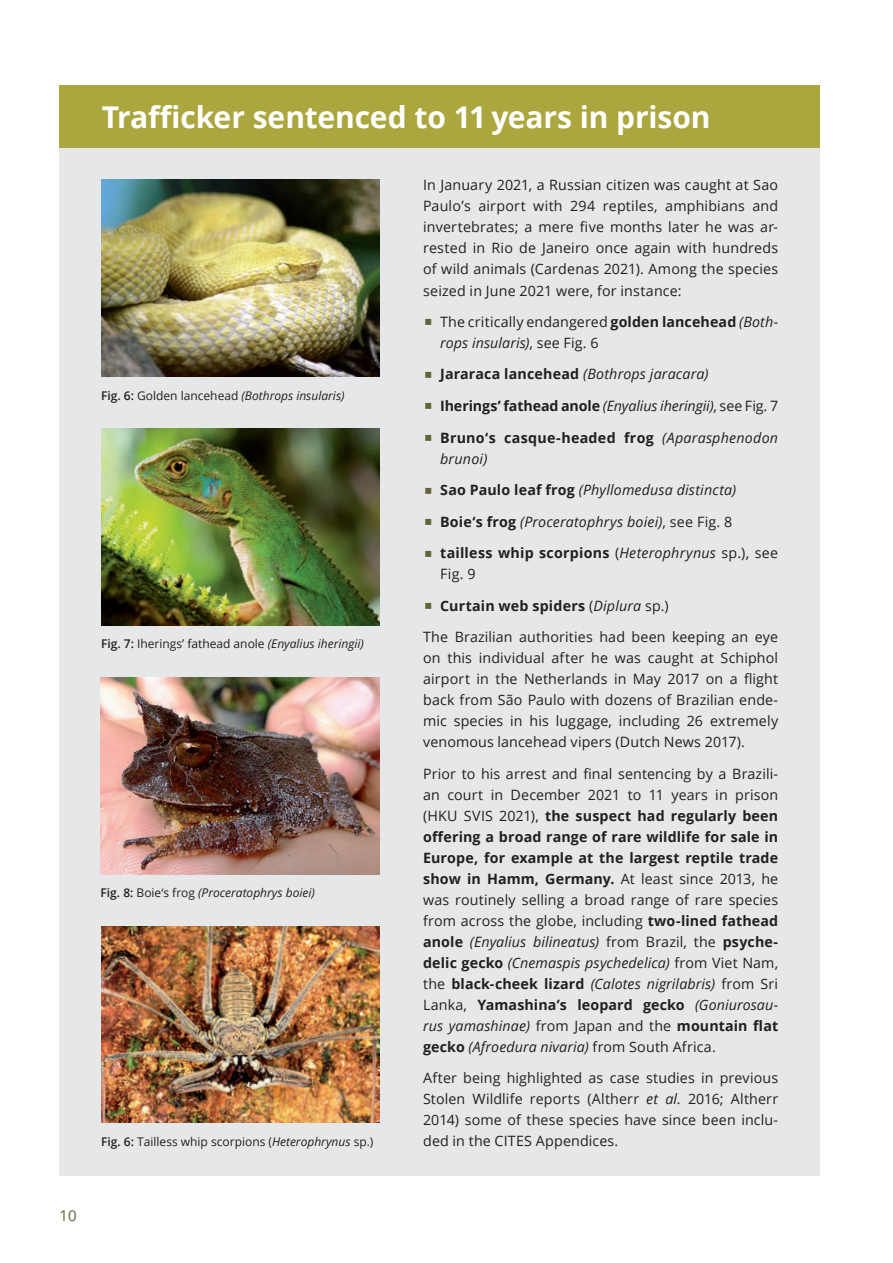
<style>
.page{position:relative;width:893px;height:1263px;background:#fff}
.page>*{position:absolute;margin:0;border:0;box-sizing:border-box;transform-origin:0 0}
.t1{font:700 30px "Open Sans";letter-spacing:-.005em;color:#fff}
.t2{font:15px "Open Sans";color:#636436}
.t3{font:14.25px/21px "Open Sans";letter-spacing:.01em;color:#231f20;text-align:justify}
.t4{font:700 14.25px/21px "Open Sans";letter-spacing:.015em;color:#231f20}
.t5{font:italic 14.25px "Open Sans";letter-spacing:.01em;color:#231f20}
.t6{font:700 14.25px "Open Sans";letter-spacing:-.005em;color:#231f20}
.t7{font:12px "Open Sans";color:#231f20}
.t8{font:italic 12px "Open Sans";color:#231f20}
.s1{font-weight:600;font-style:normal}
.s2{font-style:normal}
.s3{font-weight:600}
.s4{font-style:italic}
.s5{font-weight:700}
.s6{font-weight:700;font-style:normal}
.s7{font-weight:400;font-style:italic}
.s8{font-weight:400}
</style>
<div class="page">
<div style="left:60px;top:148px;width:760px;height:1028px;background:#e6e7e9"></div>
<div style="left:60px;top:86px;width:760px;height:62px;background:#aba63d"></div>
<img style="left:101px;top:180px;width:279px;height:196px">
<img style="left:101px;top:428px;width:279px;height:197px">
<img style="left:101px;top:677px;width:278px;height:197px">
<img style="left:101px;top:926px;width:279px;height:197px">
<p class="t2" style="left:60px;top:1206px;width:19px">10</p>
<h1 class="t1" style="left:102px;top:96px;width:610px">Trafficker sentenced to 11 years in prison</h1>
<p class="t8" style="left:101px;top:387px;width:245px"><span class="s1">Fig. 6:</span> <span class="s2">Golden lancehead</span> (Bothrops insularis)</p>
<p class="t7" style="left:101px;top:636px;width:264px"><span class="s3">Fig. 7:</span> Iherings’ fathead anole <span class="s4">(Enyalius iheringii)</span></p>
<p class="t8" style="left:101px;top:885px;width:216px"><span class="s1">Fig. 8:</span> <span class="s2">Boie‘s frog</span> (Proceratophrys boiei)</p>
<p class="t7" style="left:101px;top:1133px;width:274px"><span class="s3">Fig. 6:</span> Tailless whip scorpions (<span class="s4">Heterophrynus</span> sp.)</p>
<p class="t3" style="left:423px;top:174px;width:357px">In January 2021, a Russian citizen was caught at Sao Paulo’s airport with 294 reptiles, amphibians and invertebrates; a mere five months later he was ar&shy;rested in Rio de Janeiro once again with hundreds of wild animals (Cardenas 2021). Among the species seized in June 2021 were, for instance:</p>
<p class="t3" style="left:440px;top:311px;width:340px">The critically endangered <span class="s5">golden lancehead</span> <span class="s4">(Both&shy;rops insularis)</span>, see Fig. 6</p>
<p class="t5" style="left:440px;top:365px;width:270px"><span class="s6">Jararaca lancehead</span> (Bothrops jaracara)</p>
<p class="t6" style="left:440px;top:396px;width:340px">Iherings’ fathead anole <span class="s7">(Enyalius iheringii)</span><span class="s8">, see Fig. 7</span></p>
<p class="t4" style="left:440px;top:426px;width:340px">Bruno‘s casque-headed frog <span class="s7">(Aparasphenodon brunoi)</span></p>
<p class="t5" style="left:440px;top:480px;width:298px"><span class="s6">Sao Paulo leaf frog</span> (Phyllomedusa distincta)</p>
<p class="t5" style="left:440px;top:512px;width:294px"><span class="s6">Boie‘s frog</span> (Proceratophrys boiei)<span class="s2">, see Fig. 8</span></p>
<p class="t4" style="left:440px;top:542px;width:340px">tailless whip scorpions <span class="s8">(</span><span class="s7">Heterophrynus</span> <span class="s8">sp.), see<br>Fig. 9</span></p>
<p class="t4" style="left:440px;top:594px;width:230px">Curtain web spiders <span class="s8">(</span><span class="s7">Diplura</span> <span class="s8">sp.)</span></p>
<p class="t3" style="left:423px;top:626px;width:357px">The Brazilian authorities had been keeping an eye on this individual after he was caught at Schiphol airport in the Netherlands in May 2017 on a flight back from São Paulo with dozens of Brazilian ende&shy;mic species in his luggage, including 26 extremely venomous lancehead vipers (Dutch News 2017).</p>
<p class="t3" style="left:423px;top:762px;width:357px">Prior to his arrest and final sentencing by a Brazili&shy;an court in December 2021 to 11 years in prison (HKU SVIS 2021), <span class="s5">the suspect had regularly been offering a broad range of rare wildlife for sale in Europe, for example at the largest reptile trade show in Hamm, Germany.</span> At least since 2013, he was routinely selling a broad range of rare species from across the globe, including <span class="s5">two-lined fathead anole</span> <span class="s4">(Enyalius bilineatus)</span> from Brazil, the <span class="s5">psyche&shy;delic gecko</span> <span class="s4">(Cnemaspis psychedelica)</span> from Viet Nam, the <span class="s5">black-cheek lizard</span> <span class="s4">(Calotes nigrilabris)</span> from Sri Lanka, <span class="s5">Yamashina’s leopard gecko</span> <span class="s4">(Goniurosau&shy;rus yamashinae)</span> from Japan and the <span class="s5">mountain flat gecko</span> <span class="s4">(Afroedura nivaria)</span> from South Africa.</p>
<p class="t3" style="left:423px;top:1067px;width:357px">After being highlighted as case studies in previous Stolen Wildlife reports (Altherr <span class="s4">et al.</span> 2016; Altherr 2014) some of these species have since been inclu&shy;ded in the CITES Appendices.</p>
</div>
